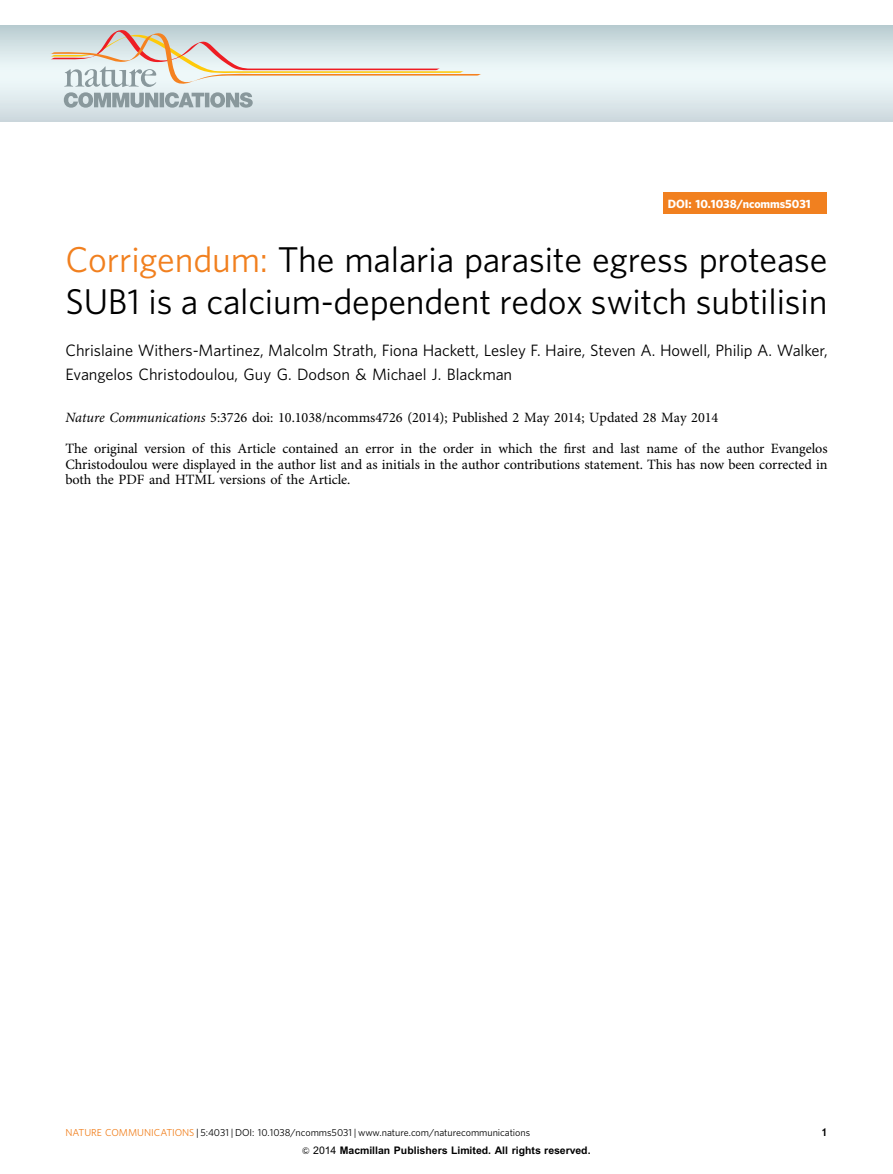
<style>
.page{position:relative;width:893px;height:1174px;background:#fff}
.page>*{position:absolute;margin:0;border:0;box-sizing:border-box;transform-origin:0 0}
.t1{font:35.85px/41.8px "Adv O Tea 1 a 73982";color:#000}
.t2{font:16.5px/23.9px "Adv O Tea 1 a 73982";color:#000}
.t3{font:14.25px/15.8px "Adv OT1 ef 757 c 02";color:#000;text-align:justify}
.t4{font:12px "Adv O Tcb 88 df 002";color:#fff}
.t5{font:10.8px "Adv T Tda 6 f 6 cb 8.B";color:#000}
.t6{font:10.5px "Adv PAD35";color:#000}
.t7{font:10.05px "Adv O Tea 1 a 73982";color:#000}
.s1{color:#f1801f}
.s2{font-family:"Adv OT7 d 6 df 7 ab.I"}
.s3{font-family:"Adv TA42"}
.s4{font-family:"Adv PAD33"}
</style>
<div class="page">
<div style="left:663px;top:193px;width:164px;height:21px;background:#f1801f"></div>
<svg style="left:0;top:26px;width:893px;height:96px;background:#d8e5e8"></svg>
<svg style="left:50px;top:30px;width:431px;height:78px;background:#d8dad6"></svg>
<p class="t4" style="left:668px;top:199px;width:144px">DOI: 10.1038/ncomms5031</p>
<h1 class="t1" style="left:65px;top:242px;width:764px"><span class="s1">Corrigendum:</span> The malaria parasite egress protease<br>SUB1 is a calcium-dependent redox switch subtilisin</h1>
<p class="t2" style="left:65px;top:339px;width:764px">Chrislaine Withers-Martinez, Malcolm Strath, Fiona Hackett, Lesley F. Haire, Steven A. Howell, Philip A. Walker,<br>Evangelos Christodoulou, Guy G. Dodson &amp; Michael J. Blackman</p>
<p class="t3" style="left:65px;top:410px;width:654px"><span class="s2">Nature Communications</span> 5:3726 doi: 10.1038/ncomms4726 (2014); Published 2 May 2014; Updated 28 May 2014</p>
<p class="t3" style="left:65px;top:442px;width:764px">The original version of this Article contained an error in the order in which the first and last name of the author Evangelos Christodoulou were displayed in the author list and as initials in the author contributions statement. This has now been corrected in both the PDF and HTML versions of the Article.</p>
<p class="t7" style="left:65px;top:1128px;width:466px"><span class="s1">NATURE COMMUNICATIONS</span> | 5:4031 | DOI: 10.1038/ncomms5031 | www.nature.com/naturecommunications</p>
<p class="t5" style="left:821px;top:1128px;width:8px">1</p>
<p class="t6" style="left:302px;top:1146px;width:290px"><span class="s3">&amp;</span> <span class="s4">2014</span> Macmillan Publishers Limited. All rights reserved.</p>
</div>
